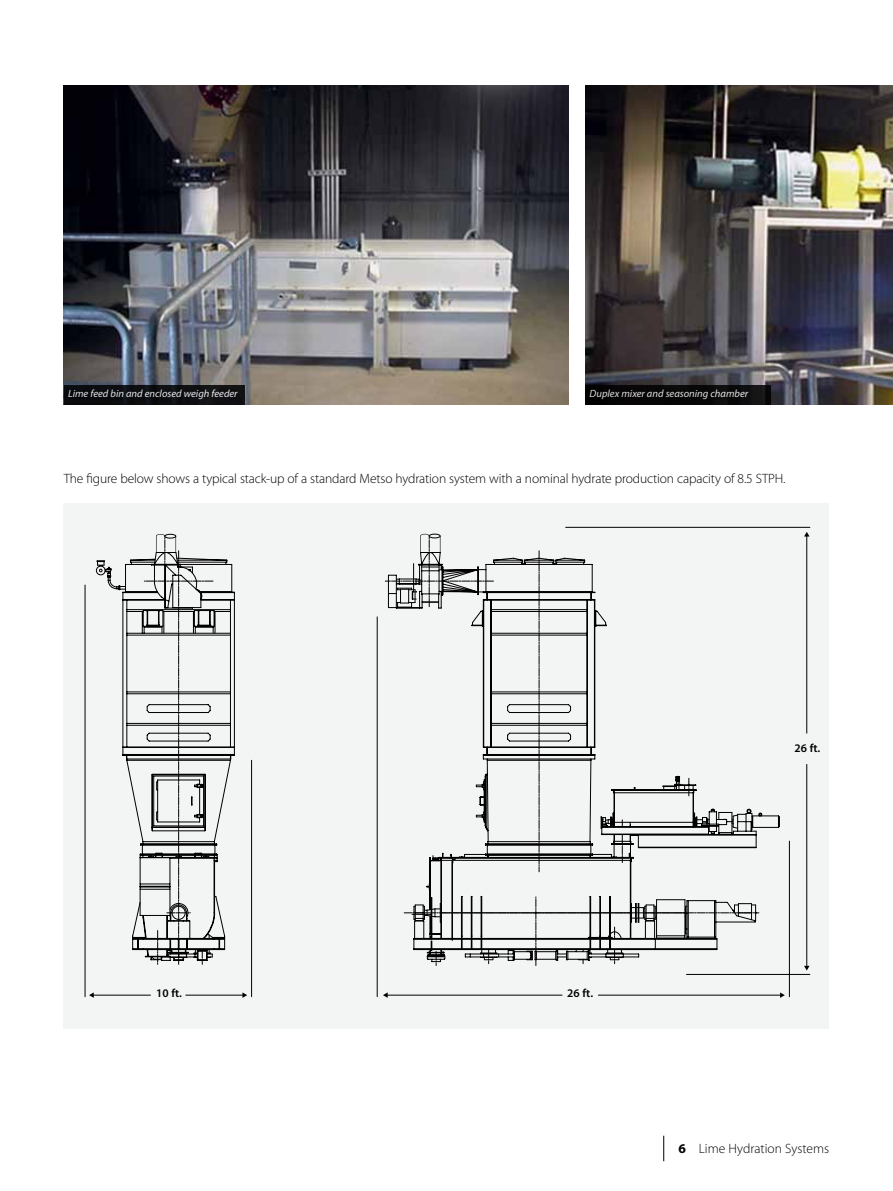
<style>
.page{position:relative;width:893px;height:1191px;background:#fff}
.page>*{position:absolute;margin:0;border:0;box-sizing:border-box;transform-origin:0 0}
.t1{font:300 13.5px "Myriad Pro";letter-spacing:-.01em;color:#000}
.t2{font:600 11.7px "Myriad Pro";letter-spacing:.005em;color:#000}
.t3{font:italic 10.5px "Myriad Pro";color:#fff}
.s1{font-weight:700}
</style>
<div class="page">
<svg style="left:663px;top:1135px;width:1px;height:26px"></svg>
<div style="left:64px;top:503px;width:765px;height:525px;background:#f3f4f4"></div>
<img style="left:64px;top:85px;width:504px;height:319px">
<img style="left:585px;top:85px;width:308px;height:319px">
<div style="left:64px;top:385px;width:180px;height:19px;background:#0d0e11"></div>
<div style="left:585px;top:385px;width:186px;height:19px;background:linear-gradient(to right,#020101,#0f0f11)"></div>
<svg style="left:213px;top:559px;width:22px;height:392px"></svg>
<svg style="left:97px;top:559px;width:47px;height:392px"></svg>
<hr style="left:251px;top:760px;width:1px;height:236px;background:#000">
<hr style="left:85px;top:585px;width:1px;height:411px;background:#000">
<hr style="left:377px;top:617px;width:1px;height:379px;background:#000">
<hr style="left:789px;top:841px;width:1px;height:155px;background:#000">
<hr style="left:566px;top:527px;width:244px;height:1px;background:#000">
<hr style="left:686px;top:974px;width:124px;height:1px;background:#000">
<hr style="left:186px;top:994px;width:57px;height:1px;background:#000">
<svg style="left:242px;top:992px;width:5px;height:6px"></svg>
<hr style="left:598px;top:994px;width:183px;height:1px;background:#000">
<svg style="left:780px;top:992px;width:5px;height:6px"></svg>
<hr style="left:387px;top:994px;width:175px;height:1px;background:#000">
<svg style="left:383px;top:992px;width:5px;height:5px"></svg>
<hr style="left:806px;top:536px;width:1px;height:197px;background:#000">
<svg style="left:804px;top:532px;width:5px;height:4px"></svg>
<hr style="left:806px;top:764px;width:1px;height:202px;background:#000">
<svg style="left:804px;top:965px;width:5px;height:5px"></svg>
<hr style="left:93px;top:994px;width:57px;height:1px;background:#000">
<svg style="left:89px;top:992px;width:5px;height:5px"></svg>
<svg style="left:144px;top:534px;width:69px;height:430px"></svg>
<svg style="left:385px;top:534px;width:374px;height:431px"></svg>
<p class="t3" style="left:68px;top:387px;width:171px">Lime feed bin and enclosed weigh feeder</p>
<p class="t3" style="left:590px;top:387px;width:160px">Duplex mixer and seasoning chamber</p>
<p class="t1" style="left:64px;top:470px;width:723px">The figure below shows a typical stack-up of a standard Metso hydration system with a nominal hydrate production capacity of 8.5 STPH.</p>
<p class="t2" style="left:156px;top:985px;width:27px">10 ft.</p>
<p class="t2" style="left:567px;top:985px;width:27px">26 ft.</p>
<p class="t2" style="left:794px;top:740px;width:27px">26 ft.</p>
<p class="t1" style="left:678px;top:1140px;width:152px"><span class="s1">6</span> Lime Hydration Systems</p>
</div>
